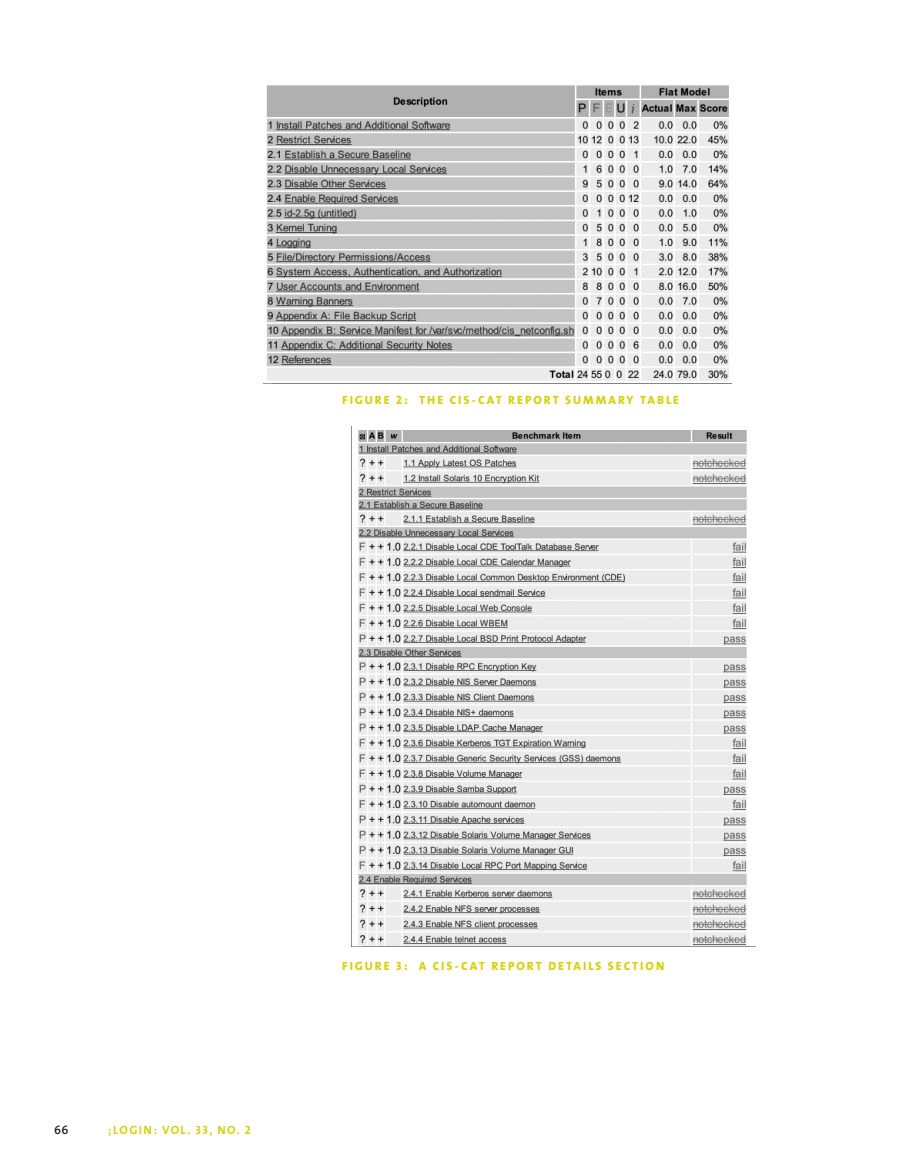
<style>
.page{position:relative;width:905px;height:1175px;background:#fff}
.page>*{position:absolute;margin:0;border:0;box-sizing:border-box;transform-origin:0 0}
._3__Caption{font:12px "The Mix Extra Bold Caps";letter-spacing:.16em;color:#d4d110}
.t1{font:12px "The Mix Bold Caps";color:#d4d110}
.t2{font:600 12px "The Mix";color:#231f20}
</style>
<div class="page">
<img style="left:266px;top:85px;width:463px;height:296px">
<img style="left:351px;top:426px;width:396px;height:520px">
<p class="_3__Caption" style="left:342px;top:390px;width:115px">FIGURE 2: THE CIS</p>
<p class="_3__Caption" style="left:472px;top:390px;width:15px">-CAT</p>
<p class="_3__Caption" style="left:508px;top:390px;width:172px">REP ORT SUMMARY TABLE</p>
<p class="t2" style="left:54px;top:1120px;width:8px">66</p>
<p class="t1" style="left:108px;top:1120px;width:14px">;LOGIN</p>
<p class="t1" style="left:154px;top:1120px;width:18px">: VOL</p>
<p class="t1" style="left:187px;top:1120px;width:65px">. 33, NO. 2</p>
<p class="_3__Caption" style="left:342px;top:955px;width:98px">FIGURE 3: A CIS</p>
<p class="_3__Caption" style="left:455px;top:955px;width:15px">-CAT</p>
<p class="_3__Caption" style="left:491px;top:955px;width:174px">REP ORT DETAILS SECTION</p>
</div>
